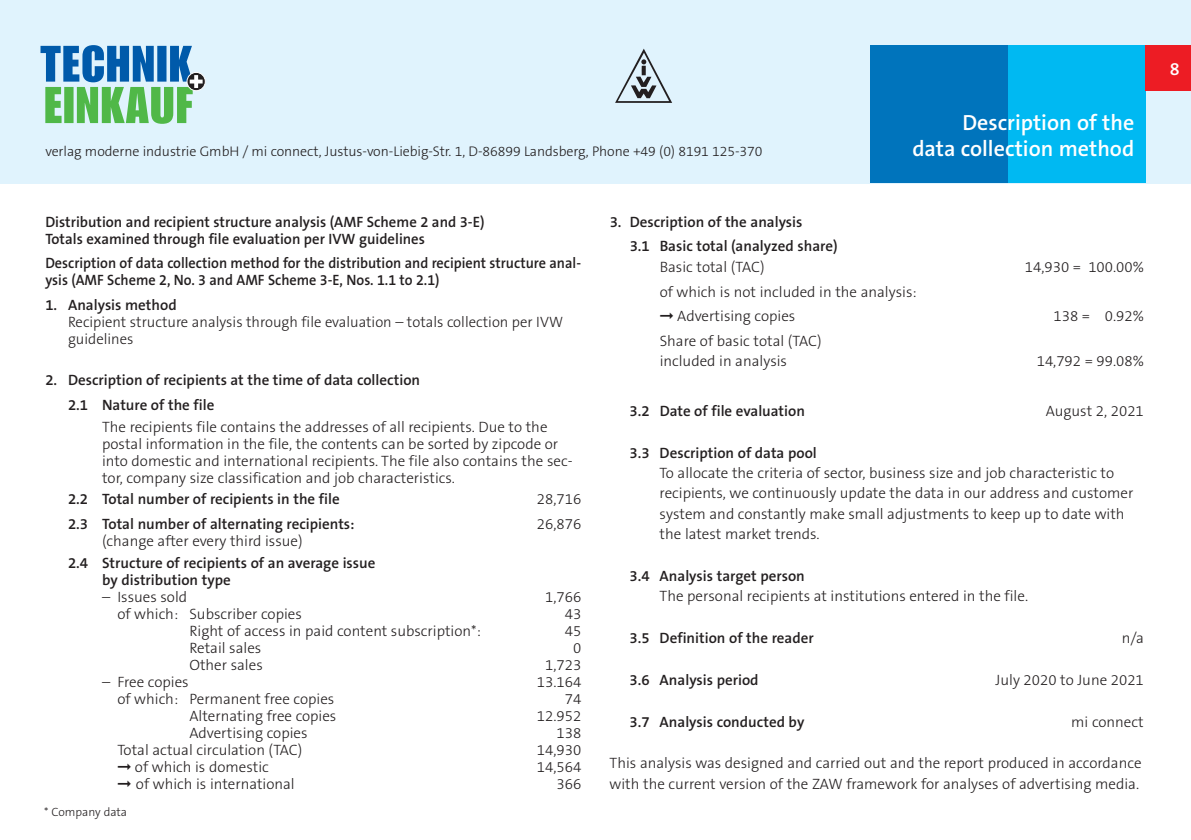
<style>
.page{position:relative;width:1191px;height:840px;background:#fff}
.page>*{position:absolute;margin:0;border:0;box-sizing:border-box;transform-origin:0 0}
.t1{font:600 22px/26px "The Sans Os F";color:#fff;text-align:right}
.t2{font:600 18px "The Sans Os F";color:#fff}
.t3{font:300 15px/20.4px "The Sans Os F";color:#231f20}
.t4{font:600 15px/17px "The Sans Os F";color:#231f20}
.t5{font:600 15px/17px "The Sans Os F";color:#231f20;scale:.95 1}
.t6{font:300 14px "The Sans Os F";letter-spacing:-.005em;color:#231f20}
.t7{font:300 12px "The Sans Os F";color:#231f20}
</style>
<div class="page">
<div style="left:0;top:0;width:1191px;height:183px;background:#e0f3fd"></div>
<div style="left:1008px;top:45px;width:137px;height:138px;background:#00b9f2"></div>
<div style="left:870px;top:45px;width:138px;height:138px;background:#0074bc"></div>
<div style="left:1145px;top:45px;width:46px;height:46px;background:#ed1c24"></div>
<div style="left:187px;top:72px;width:18px;height:19px;border:1px solid #fff;border-radius:50%"></div>
<svg style="left:40px;top:45px;width:163px;height:79px"></svg>
<svg style="left:615px;top:49px;width:57px;height:54px"></svg>
<p class="t6" style="left:45px;top:144px;width:718px">verlag moderne industrie GmbH / mi connect, Justus-von-Liebig-Str. 1, D-86899 Landsberg, Phone +49 (0) 8191 125-370</p>
<h1 class="t1" style="left:912px;top:110px;width:223px">Description of the<br>data collection method</h1>
<p class="t4" style="left:45px;top:214px;width:441px">Distribution and recipient structure analysis (AMF Scheme 2 and 3-E)<br>Totals examined through file evaluation per IVW guidelines</p>
<p class="t5" style="left:45px;top:255px;width:565px">Description of data collection method for the distribution and recipient structure anal&shy;ysis (AMF Scheme 2, No. 3 and AMF Scheme 3-E, Nos. 1.1 to 2.1)</p>
<p class="t4" style="left:45px;top:297px;width:133px">1. Analysis method</p>
<p class="t3" style="left:68px;top:314px;width:496px;line-height:17px">Recipient structure analysis through file evaluation – totals collection per IVW guidelines</p>
<p class="t4" style="left:68px;top:368px;width:353px;line-height:24.4px;text-indent:-23px">2. Description of recipients at the time of data collection<br>2.1 Nature of the file</p>
<p class="t3" style="left:102px;top:418px;width:472px;line-height:17px">The recipients file contains the addresses of all recipients. Due to the postal information in the file, the contents can be sorted by zipcode or into domestic and international recipients. The file also contains the sec&shy;tor, company size classification and job characteristics.</p>
<p class="t4" style="left:68px;top:491px;width:273px">2.2 Total number of recipients in the file</p>
<p class="t3" style="left:537px;top:489px;width:46px">28,716</p>
<p class="t4" style="left:68px;top:515px;width:288px">2.3 Total number of alternating recipients:</p>
<p class="t3" style="left:537px;top:514px;width:46px">26,876</p>
<p class="t3" style="left:102px;top:531px;width:202px">(change after every third issue)</p>
<p class="t4" style="left:102px;top:554px;width:275px;text-indent:-34px">2.4 Structure of recipients of an average issue by distribution type</p>
<p class="t3" style="left:102px;top:586px;width:87px">– Issues sold</p>
<p class="t3" style="left:545px;top:586px;width:38px">1,766</p>
<p class="t3" style="left:117px;top:603px;width:186px">of which: Subscriber copies</p>
<p class="t3" style="left:565px;top:603px;width:18px">43</p>
<p class="t3" style="left:189px;top:620px;width:293px">Right of access in paid content subscription*:</p>
<p class="t3" style="left:565px;top:620px;width:18px">45</p>
<p class="t3" style="left:189px;top:637px;width:73px">Retail sales</p>
<p class="t3" style="left:573px;top:637px;width:10px">0</p>
<p class="t3" style="left:189px;top:654px;width:75px">Other sales</p>
<p class="t3" style="left:545px;top:654px;width:38px">1,723</p>
<p class="t3" style="left:102px;top:671px;width:88px">– Free copies</p>
<p class="t3" style="left:537px;top:671px;width:46px">13.164</p>
<p class="t3" style="left:117px;top:688px;width:218px">of which: Permanent free copies</p>
<p class="t3" style="left:565px;top:688px;width:18px">74</p>
<p class="t3" style="left:189px;top:705px;width:148px">Alternating free copies</p>
<p class="t3" style="left:537px;top:705px;width:46px">12.952</p>
<p class="t3" style="left:189px;top:722px;width:120px">Advertising copies</p>
<p class="t3" style="left:556px;top:722px;width:26px">138</p>
<p class="t3" style="left:117px;top:739px;width:186px">Total actual circulation (TAC)</p>
<p class="t3" style="left:537px;top:739px;width:46px">14,930</p>
<p class="t3" style="left:117px;top:756px;width:153px">➞ of which is domestic</p>
<p class="t3" style="left:537px;top:756px;width:46px">14,564</p>
<p class="t3" style="left:117px;top:773px;width:179px">➞ of which is international</p>
<p class="t3" style="left:556px;top:773px;width:26px">366</p>
<p class="t7" style="left:44px;top:805px;width:84px">* Company data</p>
<p class="t4" style="left:629px;top:210px;width:209px;line-height:24.6px;text-indent:-20px">3. Description of the analysis<br>3.1 Basic total (analyzed share)</p>
<p class="t3" style="left:659px;top:257px;width:106px">Basic total (TAC)</p>
<p class="t3" style="left:1025px;top:257px;width:120px">14,930 = 100.00%</p>
<p class="t3" style="left:659px;top:279px;width:258px;line-height:24.6px">of which is not included in the analysis: ➞ Advertising copies</p>
<p class="t3" style="left:1053px;top:306px;width:92px">138 = 0.92%</p>
<p class="t3" style="left:659px;top:331px;width:163px">Share of basic total (TAC) included in analysis</p>
<p class="t3" style="left:1036px;top:351px;width:109px">14,792 = 99.08%</p>
<p class="t4" style="left:629px;top:402px;width:177px">3.2 Date of file evaluation</p>
<p class="t3" style="left:1045px;top:401px;width:99px">August 2, 2021</p>
<p class="t4" style="left:629px;top:444px;width:189px">3.3 Description of data pool</p>
<p class="t3" style="left:659px;top:463px;width:475px">To allocate the criteria of sector, business size and job characteristic to recipients, we continuously update the data in our address and customer system and constantly make small adjustments to keep up to date with the latest market trends.</p>
<p class="t4" style="left:629px;top:567px;width:177px">3.4 Analysis target person</p>
<p class="t3" style="left:659px;top:586px;width:370px">The personal recipients at institutions entered in the file.</p>
<p class="t4" style="left:629px;top:630px;width:186px">3.5 Definition of the reader</p>
<p class="t3" style="left:1121px;top:628px;width:23px">n/a</p>
<p class="t4" style="left:629px;top:671px;width:131px">3.6 Analysis period</p>
<p class="t3" style="left:995px;top:670px;width:150px">July 2020 to June 2021</p>
<p class="t4" style="left:629px;top:713px;width:176px">3.7 Analysis conducted by</p>
<p class="t3" style="left:1071px;top:711px;width:74px">mi connect</p>
<p class="t3" style="left:609px;top:753px;width:533px">This analysis was designed and carried out and the report produced in accordance with the current version of the ZAW framework for analyses of advertising media.</p>
<p class="t2" style="left:1169px;top:60px;width:11px">8</p>
</div>
